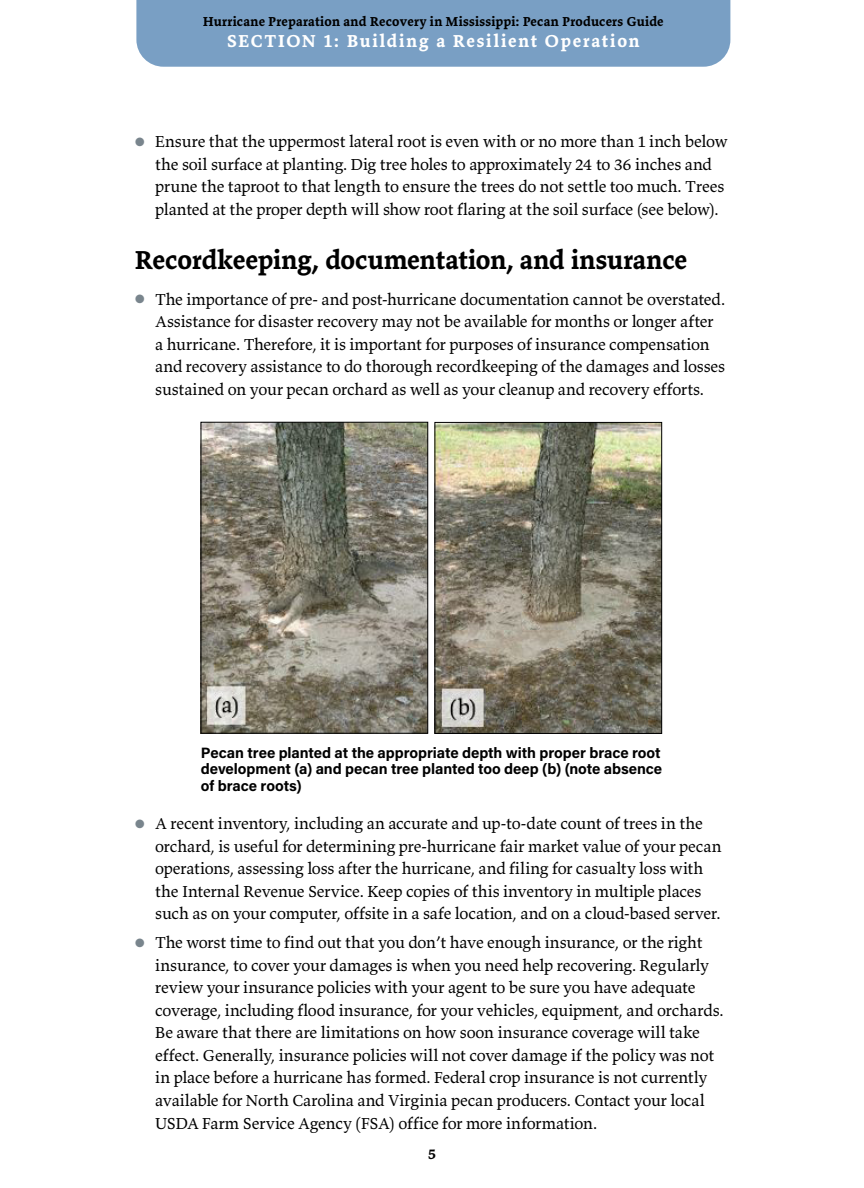
<style>
.page{position:relative;width:864px;height:1188px;background:#fff}
.page>*{position:absolute;margin:0;border:0;box-sizing:border-box;transform-origin:0 0}
.t1{font:700 27px "Valkyrie T3";letter-spacing:-.005em;color:#000}
.t2{font:700 18px "Valkyrie T3";letter-spacing:.095em;color:#fff}
.t3{font:16.5px/22.5px "Valkyrie T3";letter-spacing:-.01em;color:#000}
.t4{font:700 15px/16.5px "Acumin Pro";letter-spacing:-.005em;color:#000;text-align:justify}
.t5{font:700 15px "Valkyrie T3";color:#000}
.t6{font:700 13.5px "Valkyrie T3";letter-spacing:.02em;color:#000}
.s1{color:#79858d}
</style>
<div class="page">
<div style="left:136px;top:0;width:594px;height:67px;background:#799fc4"></div>
<img style="left:203px;top:424px;width:223px;height:307px">
<div style="left:201px;top:422px;width:227px;height:311px;border:1px solid #000"></div>
<img style="left:437px;top:424px;width:223px;height:308px">
<div style="left:435px;top:422px;width:227px;height:312px;border:1px solid #000"></div>
<p class="t6" style="left:203px;top:13px;width:462px">Hurricane Preparation and Recovery in Mississippi: Pecan Producers Guide</p>
<p class="t2" style="left:227px;top:29px;width:414px">SECTION 1: Building a Resilient Operation</p>
<p class="t3" style="left:155px;top:130px;width:574px;text-indent:-20px"><span class="s1">●</span> Ensure that the uppermost lateral root is even with or no more than 1 inch below the soil surface at planting. Dig tree holes to approximately 24 to 36 inches and prune the taproot to that length to ensure the trees do not settle too much. Trees planted at the proper depth will show root flaring at the soil surface (see below).</p>
<h1 class="t1" style="left:135px;top:243px;width:554px">Recordkeeping, documentation, and insurance</h1>
<p class="t3" style="left:155px;top:288px;width:571px;text-indent:-20px"><span class="s1">●</span> The importance of pre- and post-hurricane documentation cannot be overstated.<br>Assistance for disaster recovery may not be available for months or longer after a hurricane. Therefore, it is important for purposes of insurance compensation and recovery assistance to do thorough recordkeeping of the damages and losses sustained on your pecan orchard as well as your cleanup and recovery efforts.</p>
<p class="t4" style="left:201px;top:744px;width:463px">Pecan tree planted at the appropriate depth with proper brace root development (a) and pecan tree planted too deep (b) (note absence of brace roots)</p>
<p class="t3" style="left:155px;top:812px;width:568px;text-indent:-20px"><span class="s1">●</span> A recent inventory, including an accurate and up-to-date count of trees in the orchard, is useful for determining pre-hurricane fair market value of your pecan operations, assessing loss after the hurricane, and filing for casualty loss with the Internal Revenue Service. Keep copies of this inventory in multiple places such as on your computer, offsite in a safe location, and on a cloud-based server.</p>
<p class="t3" style="left:155px;top:931px;width:570px;text-indent:-20px"><span class="s1">●</span> The worst time to find out that you don’t have enough insurance, or the right insurance, to cover your damages is when you need help recovering. Regularly review your insurance policies with your agent to be sure you have adequate coverage, including flood insurance, for your vehicles, equipment, and orchards.<br>Be aware that there are limitations on how soon insurance coverage will take effect. Generally, insurance policies will not cover damage if the policy was not in place before a hurricane has formed. Federal crop insurance is not currently available for North Carolina and Virginia pecan producers. Contact your local USDA Farm Service Agency (FSA) office for more information.</p>
<p class="t5" style="left:428px;top:1144px;width:9px">5</p>
</div>
